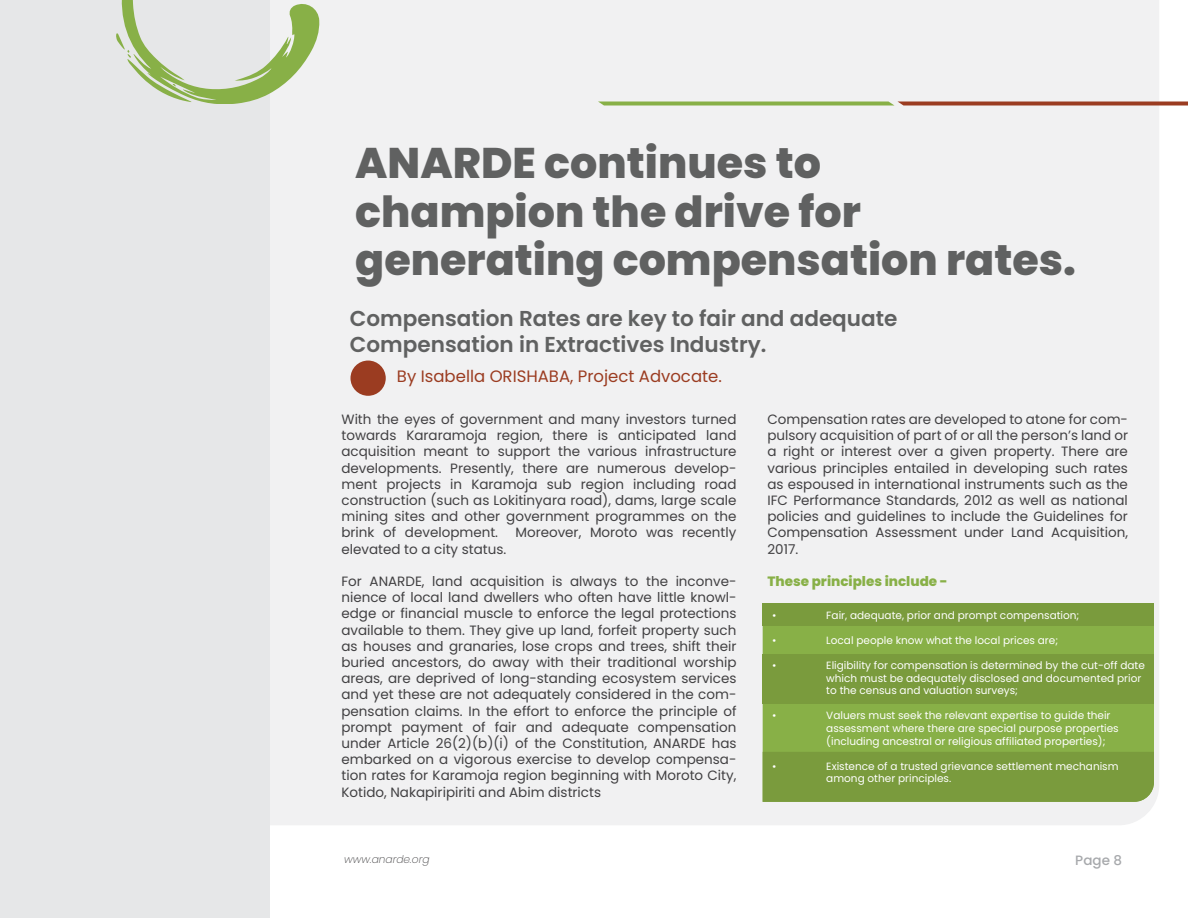
<style>
.page{position:relative;width:1188px;height:918px;background:#fff}
.page>*{position:absolute;margin:0;border:0;box-sizing:border-box;transform-origin:0 0}
.t1{font:800 42.9px/48.4px "Poppins";color:#606161}
.t2{font:600 21.6px/26px "Poppins";color:#606161}
.t3{font:16.5px "Poppins";color:#9b3c21}
.t4{font:13.5px/16.2px "Poppins";color:#414042;text-align:justify}
.t5{font:800 13.5px "Poppins";color:#88b047}
.t6{font:500 13.5px "Poppins";color:#a7a9ac}
.t7{font:italic 200 10.65px "Poppins";color:#414042}
.t8{font:10.5px/12.6px "Poppins";color:#fff}
</style>
<div class="page">
<div style="left:270px;top:0;width:889px;height:825px;background:#f1f1f2"></div>
<div style="left:0;top:0;width:270px;height:918px;background:#e6e7e8"></div>
<svg style="left:598px;top:102px;width:590px;height:4px;background:#9f874f"></svg>
<svg style="left:116px;top:0;width:204px;height:103px"></svg>
<div style="left:350px;top:361px;width:36px;height:35px;background:#9b3c21;border-radius:50%"></div>
<div style="left:763px;top:626px;width:391px;height:126px;background:#88b047"></div>
<div style="left:763px;top:752px;width:391px;height:50px;background:#7a9b3d"></div>
<div style="left:763px;top:654px;width:391px;height:50px;background:#7a9b3d"></div>
<div style="left:763px;top:603px;width:391px;height:23px;background:#7a9b3d"></div>
<h1 class="t1" style="left:355px;top:139px;width:722px">ANARDE continues to<br>champion the drive for generating compensation rates.</h1>
<h2 class="t2" style="left:350px;top:306px;width:549px">Compensation Rates are key to fair and adequate<br>Compensation in Extractives Industry.</h2>
<p class="t3" style="left:397px;top:367px;width:326px">By Isabella ORISHABA, Project Advocate.</p>
<p class="t4" style="left:767px;top:411px;width:362px">Compensation rates are developed to atone for com&shy;pulsory acquisition of part of or all the person’s land or a right or interest over a given property. There are various principles entailed in developing such rates as espoused in international instruments such as the IFC Performance Standards, 2012 as well as national policies and guidelines to include the Guidelines for Compensation Assessment under Land Acquisition, 2017.</p>
<p class="t5" style="left:767px;top:573px;width:182px">These principles include -</p>
<p class="t8" style="left:772px;top:609px;width:6px">•</p>
<p class="t8" style="left:826px;top:609px;width:255px">Fair, adequate, prior and prompt compensation;</p>
<p class="t8" style="left:772px;top:634px;width:6px">•</p>
<p class="t8" style="left:826px;top:634px;width:233px">Local people know what the local prices are;</p>
<p class="t8" style="left:772px;top:659px;width:6px">•</p>
<p class="t8" style="left:826px;top:659px;width:320px">Eligibility for compensation is determined by the cut-off date which must be adequately disclosed and documented prior to the census and valuation surveys;</p>
<p class="t8" style="left:772px;top:710px;width:6px">•</p>
<p class="t8" style="left:826px;top:710px;width:294px">Valuers must seek the relevant expertise to guide their assessment where there are special purpose properties (including ancestral or religious affiliated properties);</p>
<p class="t8" style="left:772px;top:760px;width:6px">•</p>
<p class="t8" style="left:826px;top:760px;width:294px">Existence of a trusted grievance settlement mechanism among other principles.</p>
<p class="t4" style="left:341px;top:411px;width:397px">With the eyes of government and many investors turned towards Kararamoja region, there is anticipated land acquisition meant to support the various infrastructure developments. Presently, there are numerous develop&shy;ment projects in Karamoja sub region including road construction (such as Lokitinyara road), dams, large scale mining sites and other government programmes on the brink of development.</p>
<p class="t4" style="left:515px;top:525px;width:223px">Moreover, Moroto was recently</p>
<p class="t4" style="left:341px;top:541px;width:166px">elevated to a city status.</p>
<p class="t4" style="left:341px;top:573px;width:397px">For ANARDE, land acquisition is always to the inconve&shy;nience of local land dwellers who often have little knowl&shy;edge or financial muscle to enforce the legal protections available to them. They give up land, forfeit property such as houses and granaries, lose crops and trees, shift their buried ancestors, do away with their traditional worship areas, are deprived of long-standing ecosystem services and yet these are not adequately considered in the com&shy;pensation claims. In the effort to enforce the principle of prompt payment of fair and adequate compensation under Article 26(2)(b)(i) of the Constitution, ANARDE has embarked on a vigorous exercise to develop compensa&shy;tion rates for Karamoja region beginning with Moroto City, Kotido, Nakapiripiriti and Abim districts</p>
<p class="t7" style="left:344px;top:853px;width:87px">www.anarde.org</p>
<p class="t6" style="left:1075px;top:852px;width:48px">Page 8</p>
</div>
